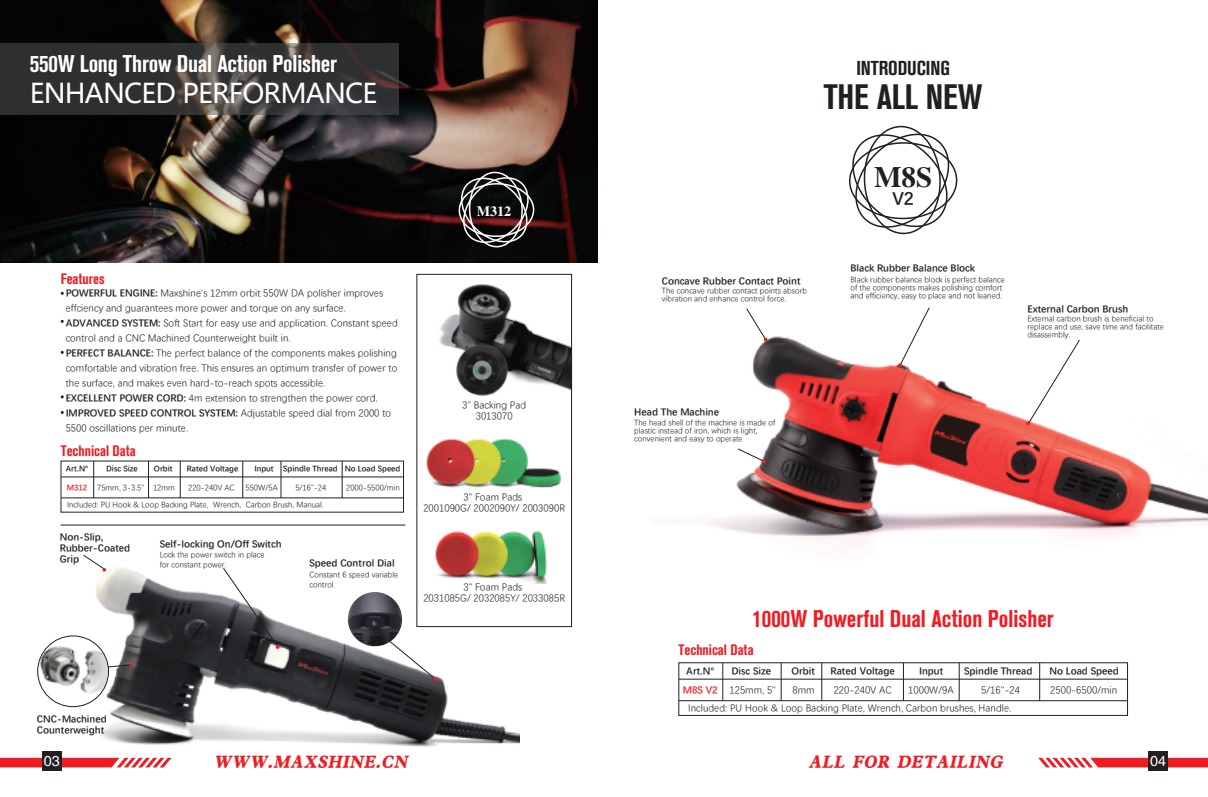
<style>
.page{position:relative;width:1208px;height:797px;background:#fff}
.page>*{position:absolute;margin:0;border:0;box-sizing:border-box;transform-origin:0 0}
.t1{font:35px "Akzidenz Grotesk BQ Bd Cnd Alt";color:#231f20}
.t2{font:29px "CT Lao Song SJ";color:#231f20}
.t3{font:27px "Microsoft Ya Hei";letter-spacing:-.03em;color:#fff}
.t4{font:24px "Akzidenz Grotesk BQ Bd Cnd Alt";letter-spacing:-.01em;color:#fff}
.t5{font:24px "Akzidenz Grotesk BQ Bd Cnd Alt";color:#ee1d23}
.t6{font:20px "Akzidenz Grotesk BQ Bd Cnd Alt";color:#231f20}
.t7{font:italic 19.9px "DFP Li Jin Hei W8";color:#ee1d23}
.t8{font:700 18px "Deng Xian";color:#231f20}
.t9{font:15px "Akzidenz Grotesk BQ Bd Cnd Alt";color:#ee1d23}
.t10{font:14.4px "FZHTJW GB1 0";color:#fff}
.t11{font:14.1px "CT Lao Song SJ";color:#fff}
.t12{font:10px/15px "Deng Xian";color:#231f20;text-align:center}
.t13{font:700 10px/11px "Deng Xian";color:#231f20}
.t14{font:700 10px "Deng Xian";color:#ee1d23}
.t15{font:8px/8px "Deng Xian";color:#231f20}
.t16{font:700 8px "Deng Xian";color:#231f20}
.t17{font:700 8px "Deng Xian";color:#ee1d23}
.s1{font-weight:700}
</style>
<div class="page">
<img style="left:708px;top:336px;width:500px;height:210px">
<svg style="left:1038px;top:757px;width:170px;height:10px"></svg>
<div style="left:1148px;top:750px;width:20px;height:20px;background:#231f20"></div>
<svg style="left:0;top:757px;width:171px;height:10px;background:#f2565a"></svg>
<div style="left:42px;top:750px;width:20px;height:20px;background:#231f20"></div>
<img style="left:0;top:1px;width:598px;height:261px">
<svg style="left:0;top:43px;width:399px;height:71px;background:#373636"></svg>
<hr style="left:61px;top:524px;width:344px;height:1px;background:#231f20">
<svg style="left:457px;top:171px;width:78px;height:78px;background:#3c3636"></svg>
<svg style="left:849px;top:125px;width:109px;height:110px"></svg>
<svg style="left:736px;top:447px;width:30px;height:17px"></svg>
<svg style="left:1026px;top:338px;width:54px;height:87px"></svg>
<svg style="left:898px;top:307px;width:32px;height:60px"></svg>
<svg style="left:745px;top:308px;width:22px;height:33px"></svg>
<div style="left:678px;top:662px;width:449px;height:53px;border:1px solid #231f20"></div>
<hr style="left:781px;top:662px;width:1px;height:38px;background:#231f20">
<hr style="left:722px;top:662px;width:1px;height:38px;background:#231f20">
<hr style="left:679px;top:679px;width:448px;height:1px;background:#231f20">
<hr style="left:679px;top:700px;width:448px;height:1px;background:#231f20">
<hr style="left:821px;top:662px;width:1px;height:38px;background:#231f20">
<hr style="left:903px;top:662px;width:1px;height:38px;background:#231f20">
<hr style="left:959px;top:662px;width:1px;height:38px;background:#231f20">
<hr style="left:1039px;top:662px;width:1px;height:38px;background:#231f20">
<hr style="left:148px;top:461px;width:1px;height:37px;background:#231f20">
<hr style="left:93px;top:461px;width:1px;height:37px;background:#231f20">
<hr style="left:61px;top:476px;width:342px;height:1px;background:#231f20">
<hr style="left:61px;top:497px;width:342px;height:1px;background:#231f20">
<hr style="left:180px;top:461px;width:1px;height:37px;background:#231f20">
<hr style="left:242px;top:461px;width:1px;height:37px;background:#231f20">
<hr style="left:281px;top:461px;width:1px;height:37px;background:#231f20">
<hr style="left:342px;top:461px;width:1px;height:37px;background:#231f20">
<img style="left:96px;top:567px;width:423px;height:179px">
<svg style="left:83px;top:555px;width:23px;height:17px"></svg>
<svg style="left:382px;top:634px;width:55px;height:47px"></svg>
<svg style="left:222px;top:567px;width:58px;height:82px"></svg>
<img style="left:348px;top:592px;width:54px;height:54px;border-radius:27px">
<svg style="left:40px;top:636px;width:93px;height:70px"></svg>
<img style="left:418px;top:567px;width:130px;height:17px">
<img style="left:425px;top:438px;width:136px;height:50px">
<img style="left:440px;top:284px;width:130px;height:106px">
<img style="left:421px;top:531px;width:127px;height:52px">
<div style="left:416px;top:274px;width:156px;height:353px;border:1px solid #231f20"></div>
<img style="left:439px;top:332px;width:106px;height:64px">
<h3 class="t4" style="left:30px;top:50px;width:309px">550W Long Throw Dual Action Polisher</h3>
<h3 class="t3" style="left:30px;top:75px;width:349px">ENHANCED PERFORMANCE</h3>
<h3 class="t9" style="left:61px;top:270px;width:46px">Features</h3>
<p class="t12" style="left:66px;top:284px;width:333px;text-align:left"><span class="s1">POWERFUL ENGINE:</span> Maxshine’s 12mm orbit 550W DA polisher improves effciency and guarantees more power and torque on any surface.<br><span class="s1">ADVANCED SYSTEM:</span> Soft Start for easy use and application. Constant speed control and a CNC Machined Counterweight built in.<br><span class="s1">PERFECT BALANCE:</span> The perfect balance of the components makes polishing comfortable and vibration free. This ensures an optimum transfer of power to the surface, and makes even hard-to-reach spots accessible.<br><span class="s1">EXCELLENT POWER CORD:</span> 4m extension to strengthen the power cord.<br><span class="s1">IMPROVED SPEED CONTROL SYSTEM:</span> Adjustable speed dial from 2000 to 5500 oscillations per minute.</p>
<h3 class="t9" style="left:61px;top:442px;width:77px">Technical Data</h3>
<p class="t16" style="left:66px;top:463px;width:24px">Art.N°</p>
<p class="t16" style="left:154px;top:463px;width:20px">Orbit</p>
<p class="t16" style="left:187px;top:463px;width:53px">Rated Voltage</p>
<p class="t16" style="left:254px;top:463px;width:147px">Input Spindle Thread No Load Speed</p>
<p class="t17" style="left:67px;top:482px;width:22px">M312</p>
<p class="t16" style="left:106px;top:463px;width:33px">Disc Size</p>
<p class="t15" style="left:97px;top:483px;width:79px">75mm, 3-3.5" 12mm</p>
<p class="t15" style="left:188px;top:483px;width:48px">220-240V AC</p>
<p class="t15" style="left:245px;top:483px;width:34px">550W/5A</p>
<p class="t15" style="left:295px;top:483px;width:33px">5/16"-24</p>
<p class="t15" style="left:346px;top:483px;width:55px">2000-5500/min</p>
<p class="t15" style="left:67px;top:500px;width:258px">Included: PU Hook &amp; Loop Backing Plate, Wrench, Carbon Brush, Manual.</p>
<p class="t13" style="left:60px;top:530px;width:72px">Non-Slip,<br>Rubber-Coated<br>Grip</p>
<p class="t13" style="left:160px;top:538px;width:124px">Self-locking On/Off Switch</p>
<p class="t15" style="left:160px;top:549px;width:106px;line-height:10px">Lock the power switch in place for constant power.</p>
<p class="t13" style="left:309px;top:556px;width:87px">Speed Control Dial</p>
<p class="t15" style="left:309px;top:569px;width:90px;line-height:10px">Constant 6 speed variable control.</p>
<h3 class="t11" style="left:477px;top:204px;width:36px">M312</h3>
<p class="t12" style="left:462px;top:399px;width:65px;line-height:11px">3" Backing Pad<br>3013070</p>
<p class="t12" style="left:423px;top:491px;width:143px;line-height:11px">3" Foam Pads<br>2001090G/ 2002090Y/ 2003090R</p>
<p class="t12" style="left:423px;top:580px;width:143px;line-height:11px">3" Foam Pads<br>2031085G/ 2032085Y/ 2033085R</p>
<p class="t13" style="left:37px;top:713px;width:71px">CNC-Machined<br>Counterweight</p>
<h3 class="t6" style="left:856px;top:56px;width:95px">INTRODUCING</h3>
<h1 class="t1" style="left:823px;top:76px;width:160px">THE ALL NEW</h1>
<p class="t13" style="left:662px;top:274px;width:140px">Concave Rubber Contact Point</p>
<p class="t15" style="left:662px;top:286px;width:147px">The concave rubber contact points absorb vibration and enhance control force.</p>
<p class="t13" style="left:634px;top:406px;width:86px">Head The Machine</p>
<p class="t15" style="left:634px;top:418px;width:143px">The head shell of the machine is made of plastic instead of iron, which is light, convenient and easy to operate</p>
<h2 class="t2" style="left:874px;top:162px;width:59px">M8S</h2>
<h3 class="t8" style="left:892px;top:186px;width:23px">V2</h3>
<p class="t13" style="left:850px;top:262px;width:126px">Black Rubber Balance Block</p>
<p class="t15" style="left:850px;top:275px;width:156px">Black rubber balance block is perfect balance of the components makes polishing comfort and efficiency, easy to place and not leaned.</p>
<p class="t13" style="left:1027px;top:302px;width:102px">External Carbon Brush</p>
<p class="t15" style="left:1027px;top:314px;width:138px">External carbon brush is beneficial to replace and use, save time and facilitate disassembly.</p>
<h3 class="t5" style="left:752px;top:604px;width:303px">1000W Powerful Dual Action Polisher</h3>
<h3 class="t9" style="left:678px;top:640px;width:77px">Technical Data</h3>
<p class="t13" style="left:686px;top:665px;width:29px">Art.N°</p>
<p class="t13" style="left:791px;top:665px;width:25px">Orbit</p>
<p class="t13" style="left:830px;top:665px;width:66px">Rated Voltage</p>
<p class="t13" style="left:919px;top:665px;width:26px">Input</p>
<p class="t13" style="left:964px;top:665px;width:70px">Spindle Thread</p>
<p class="t13" style="left:1049px;top:665px;width:71px">No Load Speed</p>
<p class="t14" style="left:683px;top:683px;width:36px">M8S V2</p>
<p class="t13" style="left:731px;top:665px;width:41px">Disc Size</p>
<p class="t12" style="left:729px;top:681px;width:48px">125mm, 5"</p>
<p class="t12" style="left:792px;top:681px;width:24px">8mm</p>
<p class="t12" style="left:833px;top:681px;width:60px">220-240V AC</p>
<p class="t12" style="left:908px;top:681px;width:47px">1000W/9A</p>
<p class="t12" style="left:981px;top:681px;width:40px">5/16"-24</p>
<p class="t12" style="left:1050px;top:681px;width:69px">2500-6500/min</p>
<p class="t12" style="left:688px;top:700px;width:324px">Included: PU Hook &amp; Loop Backing Plate, Wrench, Carbon brushes, Handle.</p>
<h3 class="t10" style="left:44px;top:753px;width:18px">03</h3>
<h3 class="t7" style="left:213px;top:750px;width:200px">WWW.MAXSHINE.CN</h3>
<h3 class="t7" style="left:808px;top:750px;width:200px">ALL FOR DETAILING</h3>
<h3 class="t10" style="left:1150px;top:753px;width:18px">04</h3>
</div>
